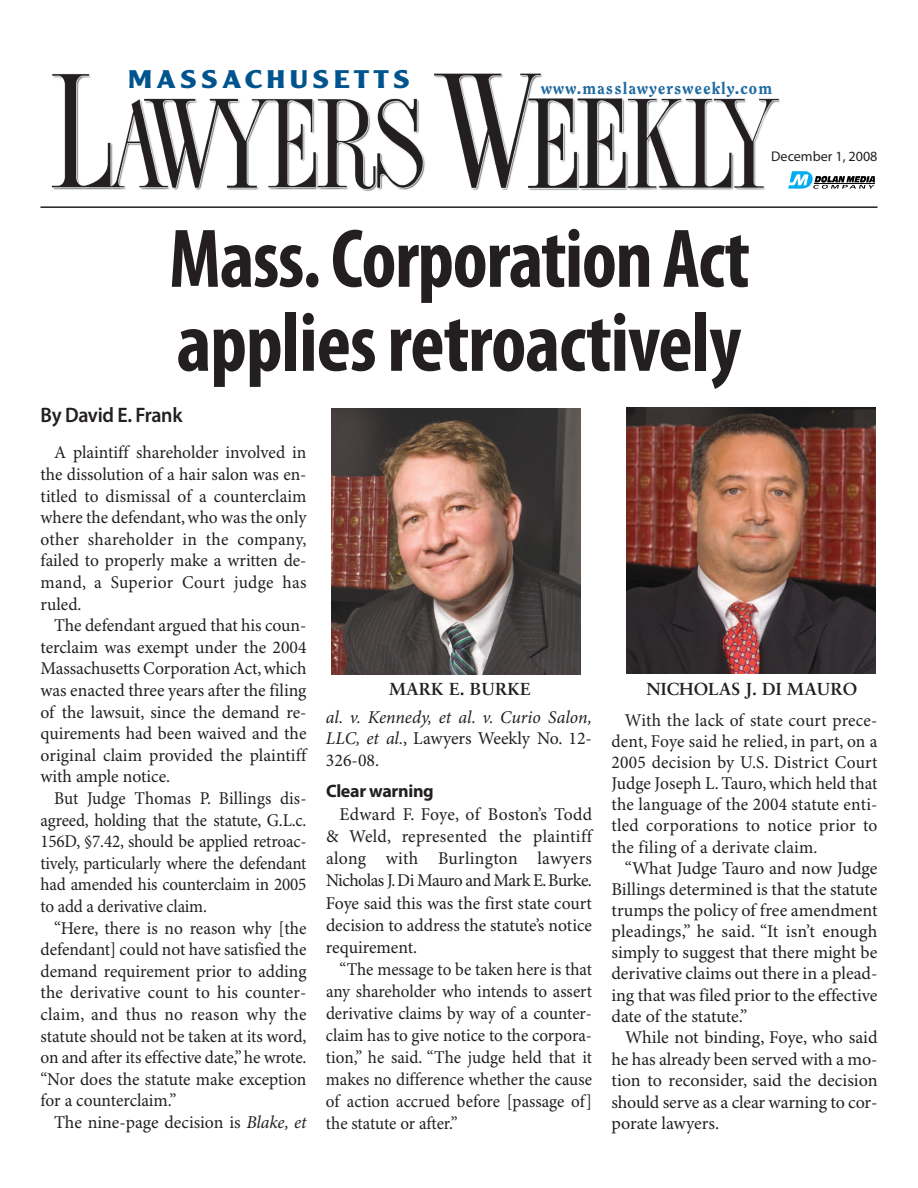
<style>
.page{position:relative;width:918px;height:1188px;background:#fff}
.page>*{position:absolute;margin:0;border:0;box-sizing:border-box;transform-origin:0 0}
.t1{font:700 condensed 84px/84px "Myriad Pro";letter-spacing:-.015em;color:#231f20}
.t2{font:700 24.9px "Clearface Gothic LH";letter-spacing:.15em;color:#00548e;scale:1.24 1}
.t3{font:600 21px "Myriad Pro";letter-spacing:-.015em;color:#231f20;scale:.95 1}
.t4{font:18px/21.6px "Minion Pro";letter-spacing:-.005em;color:#231f20;text-align:justify}
.t5{font:18px/22px "Minion Pro";letter-spacing:-.005em;color:#231f20;text-align:justify;scale:.95 1}
.t6{font:italic 18px/21.6px "Minion Pro";letter-spacing:-.005em;color:#231f20;text-align:justify}
.t7{font:700 18px "Myriad Pro";letter-spacing:-.015em;color:#231f20}
.t8{font:700 17.4px "Sabon";color:#231f20}
.t9{font:800 16.5px "Clearface";letter-spacing:.07em;color:#1e6aa1}
.t10{font:14.1px "Myriad Pro";color:#231f20}
.s1{font-style:italic}
.s2{font-style:normal}
</style>
<div class="page">
<img style="left:51px;top:73px;width:730px;height:118px">
<svg style="left:788px;top:171px;width:87px;height:18px"></svg>
<hr style="left:40px;top:206px;width:838px;height:2px;background:#231f20">
<img style="left:332px;top:408px;width:249px;height:266px">
<img style="left:626px;top:407px;width:249px;height:266px">
<h2 class="t2" style="left:128px;top:70px;width:229px">MASSACHUSETTS</h2>
<p class="t9" style="left:541px;top:81px;width:233px">www.masslawyersweekly.com</p>
<p class="t10" style="left:771px;top:151px;width:108px">December 1, 2008</p>
<h1 class="t1" style="left:169px;top:224px;width:582px">Mass.Corporation Act appliesretroactively</h1>
<p class="t3" style="left:40px;top:407px;width:151px">By David E. Frank</p>
<p class="t4" style="left:40px;top:443px;width:268px;text-indent:14px">A plaintiff shareholder involved in the dissolution of a hair salon was en&shy;titled to dismissal of a counterclaim where the defendant,who was the only other shareholder in the company, failed to properly make a written de&shy;mand, a Superior Court judge has ruled.</p>
<p class="t4" style="left:40px;top:616px;width:268px;text-indent:14px">The defendant argued that his coun&shy;terclaim was exempt under the 2004<br>Massachusetts Corporation Act,which was enacted three years after the filing of the lawsuit, since the demand re&shy;quirements had been waived and the original claim provided the plaintiff with ample notice.</p>
<p class="t5" style="left:40px;top:789px;width:282px;line-height:21.6px;text-indent:14px">But Judge Thomas P. Billings dis&shy;agreed, holding that the statute, G.L.c.<br>156D, §7.42, should be applied retroac&shy;tively, particularly where the defendant had amended his counterclaim in 2005 to add a derivative claim.</p>
<p class="t4" style="left:41px;top:919px;width:268px;text-indent:13px">“Here, there is no reason why [the defendant] could not have satisfied the demand requirement prior to adding the derivative count to his counter&shy;claim, and thus no reason why the statute should not be taken at its word, on and after its effective date,”he wrote. “Nor does the statute make exception for a counterclaim.”</p>
<p class="t4" style="left:54px;top:1113px;width:254px">The nine-page decision is <span class="s1">Blake, et</span></p>
<p class="t8" style="left:389px;top:682px;width:144px">MARK E. BURKE</p>
<p class="t8" style="left:646px;top:681px;width:213px">NICHOLAS J. DI MAURO</p>
<p class="t6" style="left:326px;top:708px;width:268px">al. v. Kennedy, et al. v. Curio Salon, LLC, et al.<span class="s2">, Lawyers Weekly No. 12- 326-08.</span></p>
<p class="t7" style="left:326px;top:784px;width:109px">Clear warning</p>
<p class="t4" style="left:326px;top:805px;width:268px;line-height:22px;text-indent:14px">Edward F. Foye, of Boston’s Todd &amp; Weld, represented the plaintiff along with Burlington lawyers Nicholas J.Di Mauro and Mark E.Burke.<br>Foye said this was the first state court decision to address the statute’s notice requirement.</p>
<p class="t5" style="left:326px;top:960px;width:282px;text-indent:14px">“The message to be taken here is that any shareholder who intends to assert derivative claims by way of a counter&shy;claim has to give notice to the corpora&shy;tion,” he said. “The judge held that it makes no difference whether the cause of action accrued before [passage of] the statute or after.”</p>
<p class="t4" style="left:611px;top:711px;width:268px;line-height:21.1px;text-indent:14px">With the lack of state court prece&shy;dent, Foye said he relied, in part, on a 2005 decision by U.S. District Court Judge Joseph L. Tauro, which held that the language of the 2004 statute enti&shy;tled corporations to notice prior to the filing of a derivate claim.</p>
<p class="t4" style="left:611px;top:859px;width:268px;line-height:21.1px;text-indent:14px">“What Judge Tauro and now Judge Billings determined is that the statute trumps the policy of free amendment pleadings,” he said. “It isn’t enough simply to suggest that there might be derivative claims out there in a plead&shy;ing that was filed prior to the effective date of the statute.”</p>
<p class="t4" style="left:612px;top:1028px;width:268px;text-indent:14px">While not binding, Foye, who said he has already been served with a mo&shy;tion to reconsider, said the decision should serve as a clear warning to cor&shy;porate lawyers.</p>
</div>
